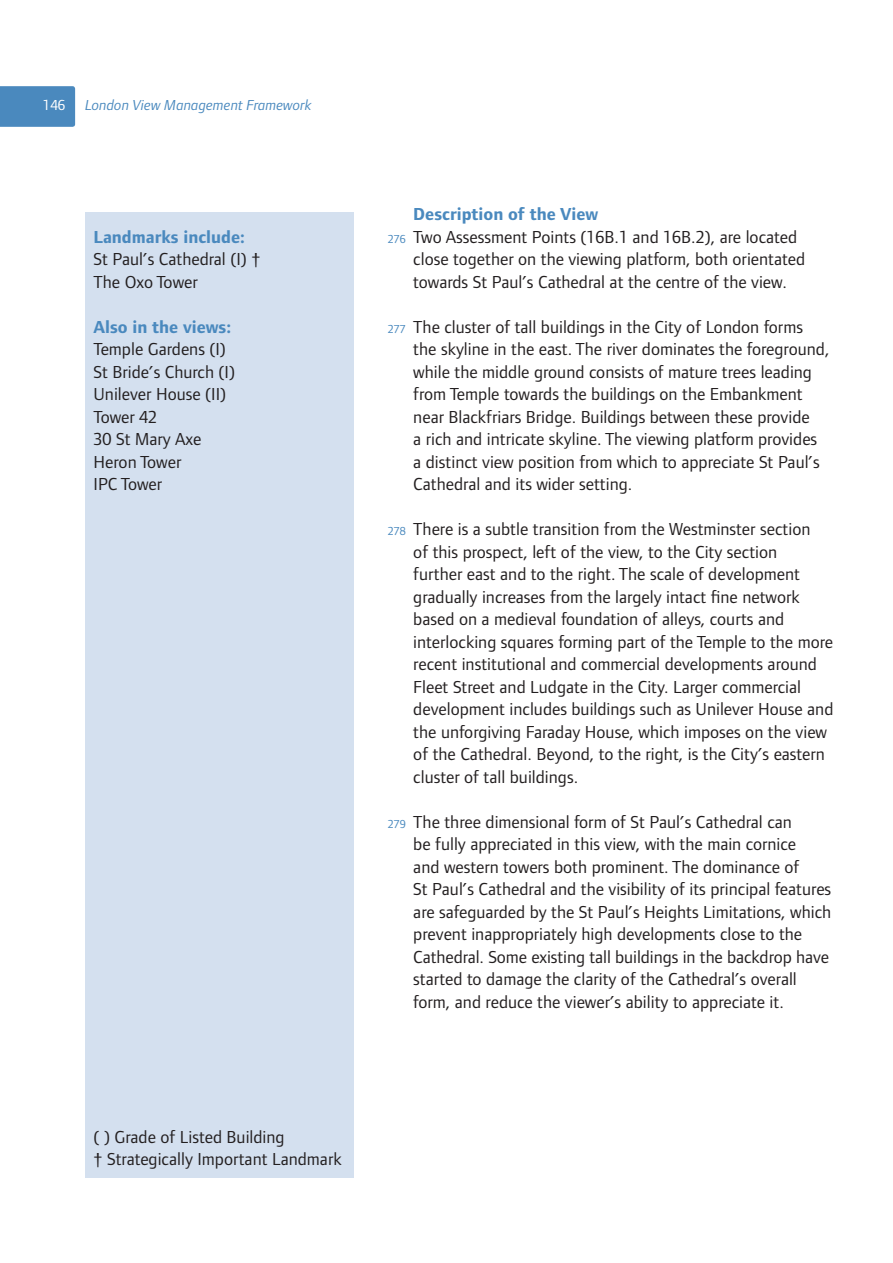
<style>
.page{position:relative;width:893px;height:1263px;background:#fff}
.page>*{position:absolute;margin:0;border:0;box-sizing:border-box;transform-origin:0 0}
.SPGclause{font:18px/22.5px "Foundry Form Sans";color:#231f20}
.SPGsectionhead{font:700 18px "Foundry Form Sans";color:#4a89be}
.t1{font:italic 15px "Foundry Form Sans";color:#4a89be}
.t2{font:15px "Foundry Form Sans";color:#fff}
.s1{font-size:12px;color:#4a89be}
</style>
<div class="page">
<div style="left:85px;top:213px;width:269px;height:965px;background:#d4e0ef"></div>
<div style="left:0;top:86px;width:75px;height:41px;background:#4a89be"></div>
<p class="t2" style="left:43px;top:97px;width:24px">146</p>
<p class="t1" style="left:85px;top:97px;width:228px">London View Management Framework</p>
<p class="SPGsectionhead" style="left:94px;top:226px;width:153px">Landmarks include:</p>
<p class="SPGclause" style="left:94px;top:248px;width:168px">St Paul’s Cathedral (I) †</p>
<p class="SPGclause" style="left:94px;top:270px;width:106px">The Oxo Tower</p>
<p class="SPGsectionhead" style="left:94px;top:316px;width:139px">Also in the views:</p>
<p class="SPGclause" style="left:94px;top:338px;width:134px">Temple Gardens (I)</p>
<p class="SPGclause" style="left:94px;top:360px;width:143px">St Bride’s Church (I)</p>
<p class="SPGclause" style="left:94px;top:383px;width:134px">Unilever House (II)</p>
<p class="SPGclause" style="left:94px;top:405px;width:65px">Tower 42</p>
<p class="SPGclause" style="left:94px;top:428px;width:109px">30 St Mary Axe</p>
<p class="SPGclause" style="left:94px;top:450px;width:89px">Heron Tower</p>
<p class="SPGclause" style="left:94px;top:473px;width:70px">IPC Tower</p>
<p class="SPGsectionhead" style="left:413px;top:204px;width:186px">Description of the View</p>
<p class="SPGclause" style="left:413px;top:225px;width:393px;text-indent:-26px"><span class="s1">276</span> Two Assessment Points (16B.1 and 16B.2), are located close together on the viewing platform, both orientated towards St Paul’s Cathedral at the centre of the view.</p>
<p class="SPGclause" style="left:413px;top:315px;width:418px;text-indent:-26px"><span class="s1">277</span> The cluster of tall buildings in the City of London forms the skyline in the east. The river dominates the foreground, while the middle ground consists of mature trees leading from Temple towards the buildings on the Embankment near Blackfriars Bridge. Buildings between these provide<br>a rich and intricate skyline. The viewing platform provides a distinct view position from which to appreciate St Paul’s Cathedral and its wider setting.</p>
<p class="SPGclause" style="left:413px;top:518px;width:422px;text-indent:-26px"><span class="s1">278</span> There is a subtle transition from the Westminster section<br>of this prospect, left of the view, to the City section<br>further east and to the right. The scale of development gradually increases from the largely intact fine network based on a medieval foundation of alleys, courts and interlocking squares forming part of the Temple to the more recent institutional and commercial developments around Fleet Street and Ludgate in the City. Larger commercial development includes buildings such as Unilever House and the unforgiving Faraday House, which imposes on the view of the Cathedral. Beyond, to the right, is the City’s eastern cluster of tall buildings.</p>
<p class="SPGclause" style="left:413px;top:810px;width:419px;text-indent:-26px"><span class="s1">279</span> The three dimensional form of St Paul’s Cathedral can<br>be fully appreciated in this view, with the main cornice<br>and western towers both prominent. The dominance of<br>St Paul’s Cathedral and the visibility of its principal features are safeguarded by the St Paul’s Heights Limitations, which prevent inappropriately high developments close to the Cathedral. Some existing tall buildings in the backdrop have started to damage the clarity of the Cathedral’s overall form, and reduce the viewer’s ability to appreciate it.</p>
<p class="SPGclause" style="left:94px;top:1125px;width:193px">( ) Grade of Listed Building</p>
<p class="SPGclause" style="left:94px;top:1148px;width:250px">† Strategically Important Landmark</p>
</div>
